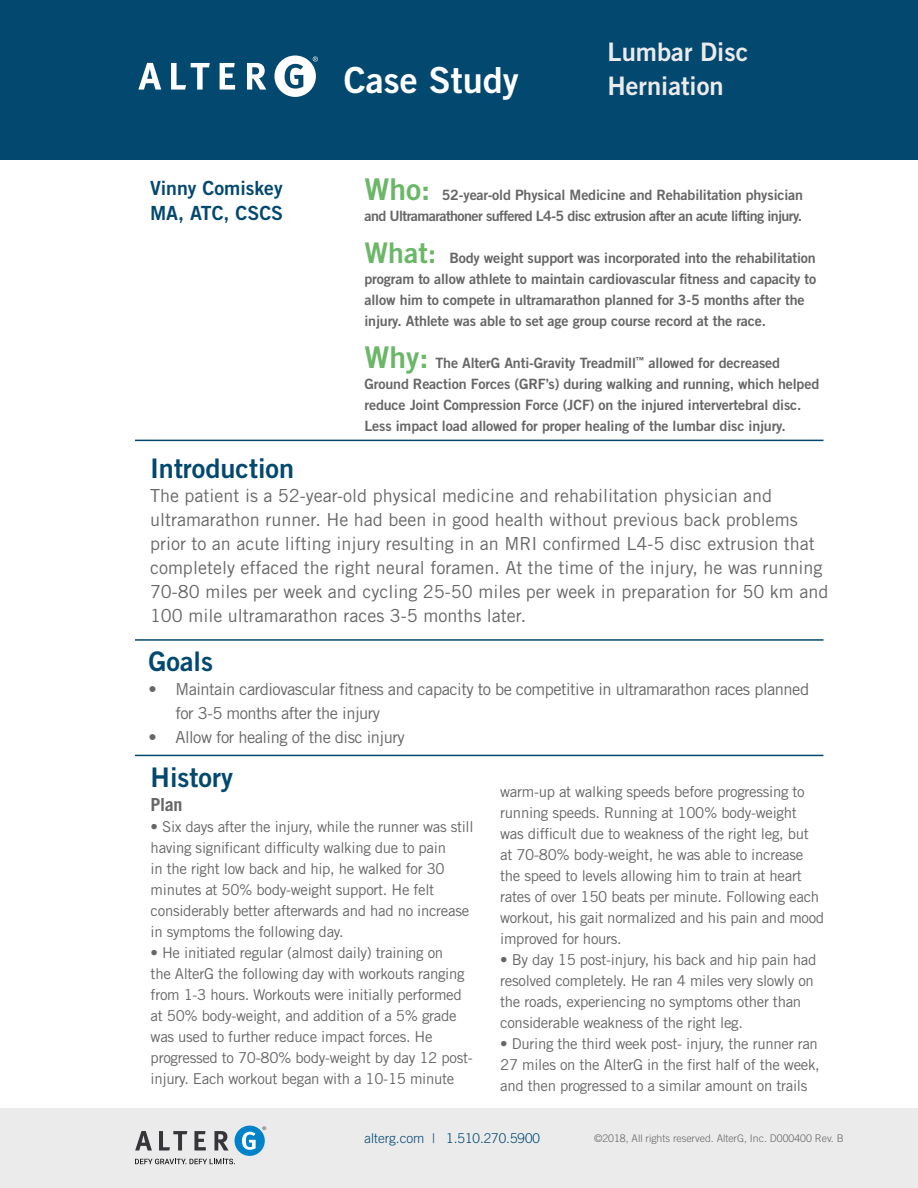
<style>
.page{position:relative;width:918px;height:1188px;background:#fff}
.page>*{position:absolute;margin:0;border:0;box-sizing:border-box;transform-origin:0 0}
.t1{font:36px "Trade Gothic LT Std Bd 2";color:#fff}
.t2{font:27px "Trade Gothic LT Std Bd 2";color:#03486f}
.t3{font:25.5px/34.5px "Trade Gothic LT Std Bd 2";color:#ebebec}
.t4{font:19.5px/25.5px "Trade Gothic LT Std Bd 2";color:#03486f}
.t5{font:18px/24px "Trade Gothic LT Std";color:#666}
.t6{font:700 18px "Trade Gothic LT Std";color:#666}
.t7{font:16.5px/24px "Trade Gothic LT Std";letter-spacing:-.03em;color:#666}
.t8{font:15px/21px "Trade Gothic LT Std";letter-spacing:-.02em;color:#666}
.t9{font:14.25px/21px "Trade Gothic LT Std Bd 2";letter-spacing:-.01em;color:#666}
.t10{font:14.25px/21px "Trade Gothic LT Std Bd 2";letter-spacing:-.04em;color:#666}
.t11{font:300 13.5px "Trade Gothic LT Std";color:#03486f}
.t12{font:300 10.5px "Trade Gothic LT Std";color:#666}
.s1{font-size:30px;color:#6bb767}
.s2{font-size:28.5px;color:#6bb767}
</style>
<div class="page">
<div style="left:0;top:1108px;width:918px;height:80px;background:#ebebec"></div>
<svg style="left:135px;top:1131px;width:17px;height:19px"></svg>
<svg style="left:159px;top:1131px;width:28px;height:19px"></svg>
<svg style="left:194px;top:1131px;width:12px;height:19px"></svg>
<svg style="left:214px;top:1131px;width:15px;height:19px"></svg>
<div style="left:235px;top:1126px;width:30px;height:30px;background:#0082c8;border-radius:50%"></div>
<svg style="left:262px;top:1126px;width:4px;height:4px"></svg>
<svg style="left:242px;top:1132px;width:14px;height:18px"></svg>
<svg style="left:135px;top:1159px;width:100px;height:5px"></svg>
<div style="left:0;top:0;width:918px;height:159px;background:#03486f"></div>
<hr style="left:135px;top:440px;width:689px;height:1px;background:#03486f">
<hr style="left:135px;top:639px;width:689px;height:2px;background:#03486f">
<hr style="left:135px;top:755px;width:689px;height:1px;background:#03486f">
<svg style="left:138px;top:63px;width:23px;height:27px"></svg>
<svg style="left:171px;top:63px;width:39px;height:27px"></svg>
<svg style="left:220px;top:63px;width:15px;height:27px"></svg>
<svg style="left:247px;top:63px;width:19px;height:27px"></svg>
<svg style="left:274px;top:56px;width:44px;height:41px"></svg>
<h3 class="t4" style="left:150px;top:175px;width:135px">Vinny Comiskey<br>MA, ATC, CSCS</h3>
<h1 class="t1" style="left:344px;top:57px;width:176px">Case Study</h1>
<h3 class="t3" style="left:608px;top:34px;width:142px">Lumbar Disc<br>Herniation</h3>
<p class="t10" style="left:364px;top:184px;width:440px"><span class="s1">Who:</span> 52-year-old Physical Medicine and Rehabilitation physician and Ultramarathoner suffered L4-5 disc extrusion after an acute lifting injury.</p>
<p class="t9" style="left:364px;top:247px;width:453px"><span class="s2">What:</span> Body weight support was incorporated into the rehabilitation program to allow athlete to maintain cardiovascular fitness and capacity to allow him to compete in ultramarathon planned for 3-5 months after the injury. Athlete was able to set age group course record at the race.</p>
<p class="t9" style="left:364px;top:352px;width:456px"><span class="s1">Why:</span> The AlterG Anti-Gravity Treadmill<sup>™</sup> allowed for decreased Ground Reaction Forces (GRF’s) during walking and running, which helped reduce Joint Compression Force (JCF) on the injured intervertebral disc.<br>Less impact load allowed for proper healing of the lumbar disc injury.</p>
<h2 class="t2" style="left:150px;top:452px;width:146px">Introduction</h2>
<p class="t5" style="left:150px;top:483px;width:680px">The patient is a 52-year-old physical medicine and rehabilitation physician and ultramarathon runner. He had been in good health without previous back problems prior to an acute lifting injury resulting in an MRI confirmed L4-5 disc extrusion that completely effaced the right neural foramen. At the time of the injury, he was running 70-80 miles per week and cycling 25-50 miles per week in preparation for 50 km and 100 mile ultramarathon races 3-5 months later.</p>
<h2 class="t2" style="left:148px;top:644px;width:66px">Goals</h2>
<p class="t7" style="left:175px;top:677px;width:635px;text-indent:-27px">• Maintain cardiovascular fitness and capacity to be competitive in ultramarathon races planned for 3-5 months after the injury</p>
<p class="t7" style="left:148px;top:725px;width:258px">• Allow for healing of the disc injury</p>
<h2 class="t2" style="left:151px;top:761px;width:84px">History</h2>
<p class="t6" style="left:151px;top:794px;width:33px">Plan</p>
<p class="t8" style="left:151px;top:816px;width:325px">• Six days after the injury, while the runner was still having significant difficulty walking due to pain<br>in the right low back and hip, he walked for 30 minutes at 50% body-weight support. He felt considerably better afterwards and had no increase in symptoms the following day.</p>
<p class="t8" style="left:151px;top:942px;width:324px">• He initiated regular (almost daily) training on<br>the AlterG the following day with workouts ranging from 1-3 hours. Workouts were initially performed at 50% body-weight, and addition of a 5% grade was used to further reduce impact forces. He progressed to 70-80% body-weight by day 12 post&shy;injury. Each workout began with a 10-15 minute</p>
<p class="t8" style="left:500px;top:781px;width:326px">warm-up at walking speeds before progressing to running speeds. Running at 100% body-weight<br>was difficult due to weakness of the right leg, but at 70-80% body-weight, he was able to increase the speed to levels allowing him to train at heart rates of over 150 beats per minute. Following each workout, his gait normalized and his pain and mood improved for hours.</p>
<p class="t8" style="left:500px;top:949px;width:318px">• By day 15 post-injury, his back and hip pain had resolved completely. He ran 4 miles very slowly on the roads, experiencing no symptoms other than considerable weakness of the right leg.</p>
<p class="t8" style="left:500px;top:1033px;width:321px">• During the third week post- injury, the runner ran<br>27 miles on the AlterG in the first half of the week, and then progressed to a similar amount on trails</p>
<p class="t11" style="left:364px;top:1131px;width:177px">alterg.com | 1.510.270.5900</p>
<p class="t12" style="left:594px;top:1132px;width:251px">©2018, All rights reserved. AlterG, Inc. D000400 Rev. B</p>
</div>
